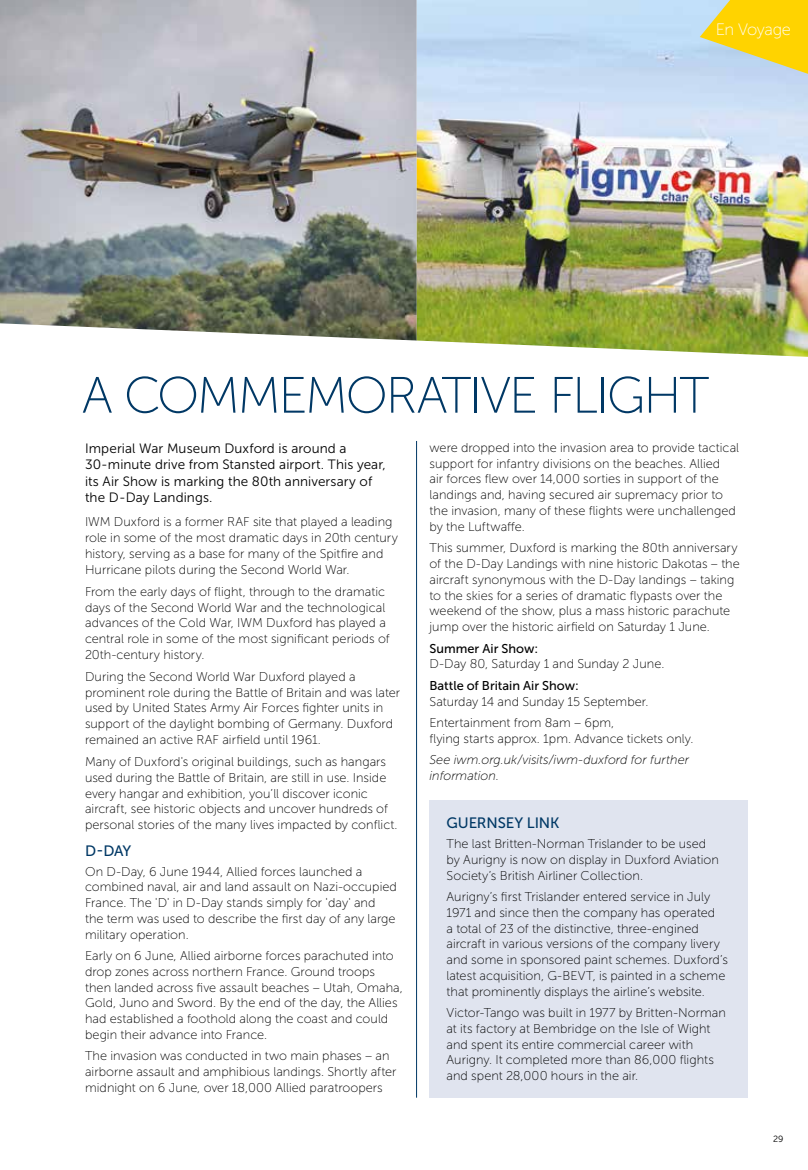
<style>
.page{position:relative;width:808px;height:1170px;background:#fff}
.page>*{position:absolute;margin:0;border:0;box-sizing:border-box;transform-origin:0 0}
.t1{font:51px "Museo Sans 100";letter-spacing:-.045em;color:#003865}
.t2{font:16.5px "Museo Sans 100";letter-spacing:-.03em;color:#fff}
.t3{font:15px "Museo Sans 500";letter-spacing:-.01em;color:#003865}
.t4{font:13.5px/16.5px "Museo Sans 300";letter-spacing:.005em;color:#000}
.t5{font:12.75px/15.8px "Museo Sans 100";color:#000}
.t6{font:italic 12.75px/15.8px "Museo Sans 100";color:#000}
.t7{font:12.75px "Museo Sans 500";color:#000}
.t8{font:9px "Museo Sans 300";color:#000}
</style>
<div class="page">
<img style="left:0;top:0;width:417px;height:340px">
<img style="left:417px;top:0;width:391px;height:357px">
<hr style="left:416px;top:441px;width:1px;height:656px;background:#003865">
<svg style="left:700px;top:0;width:108px;height:74px;background:#e9d44d"></svg>
<div style="left:429px;top:799px;width:319px;height:298px;background:#e0e4ef"></div>
<p class="t2" style="left:716px;top:21px;width:77px">En Voyage</p>
<h1 class="t1" style="left:82px;top:368px;width:629px">A COMMEMORATIVE FLIGHT</h1>
<p class="t4" style="left:85px;top:440px;width:302px">Imperial War Museum Duxford is around a 30-minute drive from Stansted airport. This year, its Air Show is marking the 80th anniversary of the D-Day Landings.</p>
<p class="t5" style="left:85px;top:514px;width:314px">IWM Duxford is a former RAF site that played a leading role in some of the most dramatic days in 20th century history, serving as a base for many of the Spitfire and Hurricane pilots during the Second World War.</p>
<p class="t5" style="left:85px;top:583px;width:306px">From the early days of flight, through to the dramatic days of the Second World War and the technological advances of the Cold War, IWM Duxford has played a central role in some of the most significant periods of 20th-century history.</p>
<p class="t5" style="left:85px;top:668px;width:317px">During the Second World War Duxford played a prominent role during the Battle of Britain and was later used by United States Army Air Forces fighter units in support of the daylight bombing of Germany. Duxford remained an active RAF airfield until 1961.</p>
<p class="t5" style="left:85px;top:754px;width:314px">Many of Duxford's original buildings, such as hangars used during the Battle of Britain, are still in use. Inside every hangar and exhibition, you’ll discover iconic aircraft, see historic objects and uncover hundreds of personal stories of the many lives impacted by conflict.</p>
<p class="t3" style="left:85px;top:842px;width:48px">D-DAY</p>
<p class="t5" style="left:85px;top:863px;width:313px">On D-Day, 6 June 1944, Allied forces launched a combined naval, air and land assault on Nazi-occupied France. The 'D' in D-Day stands simply for 'day' and the term was used to describe the first day of any large military operation.</p>
<p class="t5" style="left:85px;top:947px;width:319px">Early on 6 June, Allied airborne forces parachuted into drop zones across northern France. Ground troops then landed across five assault beaches – Utah, Omaha, Gold, Juno and Sword. By the end of the day, the Allies had established a foothold along the coast and could begin their advance into France.</p>
<p class="t5" style="left:85px;top:1048px;width:313px">The invasion was conducted in two main phases – an airborne assault and amphibious landings. Shortly after midnight on 6 June, over 18,000 Allied paratroopers</p>
<p class="t5" style="left:429px;top:440px;width:311px">were dropped into the invasion area to provide tactical support for infantry divisions on the beaches. Allied<br>air forces flew over 14,000 sorties in support of the landings and, having secured air supremacy prior to the invasion, many of these flights were unchallenged by the Luftwaffe.</p>
<p class="t5" style="left:429px;top:540px;width:312px">This summer, Duxford is marking the 80th anniversary of the D-Day Landings with nine historic Dakotas – the aircraft synonymous with the D-Day landings – taking to the skies for a series of dramatic flypasts over the weekend of the show, plus a mass historic parachute jump over the historic airfield on Saturday 1 June.</p>
<p class="t7" style="left:429px;top:641px;width:110px">Summer Air Show:</p>
<p class="t5" style="left:429px;top:656px;width:236px">D-Day 80, Saturday 1 and Sunday 2 June.</p>
<p class="t7" style="left:429px;top:678px;width:151px">Battle of Britain Air Show:</p>
<p class="t5" style="left:429px;top:690px;width:221px;line-height:21.5px">Saturday 14 and Sunday 15 September.<br>Entertainment from 8am – 6pm,</p>
<p class="t5" style="left:429px;top:730px;width:265px">flying starts approx. 1pm. Advance tickets only.</p>
<p class="t6" style="left:429px;top:752px;width:261px">See iwm.org.uk/visits/iwm-duxford for further information.</p>
<p class="t3" style="left:446px;top:814px;width:114px">GUERNSEY LINK</p>
<p class="t5" style="left:446px;top:836px;width:274px">The last Britten-Norman Trislander to be used by Aurigny is now on display in Duxford Aviation<br>Society’s British Airliner Collection.</p>
<p class="t5" style="left:446px;top:888px;width:283px">Aurigny’s first Trislander entered service in July 1971 and since then the company has operated<br>a total of 23 of the distinctive, three-engined aircraft in various versions of the company livery and some in sponsored paint schemes. Duxford’s latest acquisition, G-BEVT, is painted in a scheme that prominently displays the airline’s website.</p>
<p class="t5" style="left:446px;top:1004px;width:281px">Victor-Tango was built in 1977 by Britten-Norman at its factory at Bembridge on the Isle of Wight and spent its entire commercial career with Aurigny. It completed more than 86,000 flights and spent 28,000 hours in the air.</p>
<p class="t8" style="left:773px;top:1133px;width:12px">29</p>
</div>
